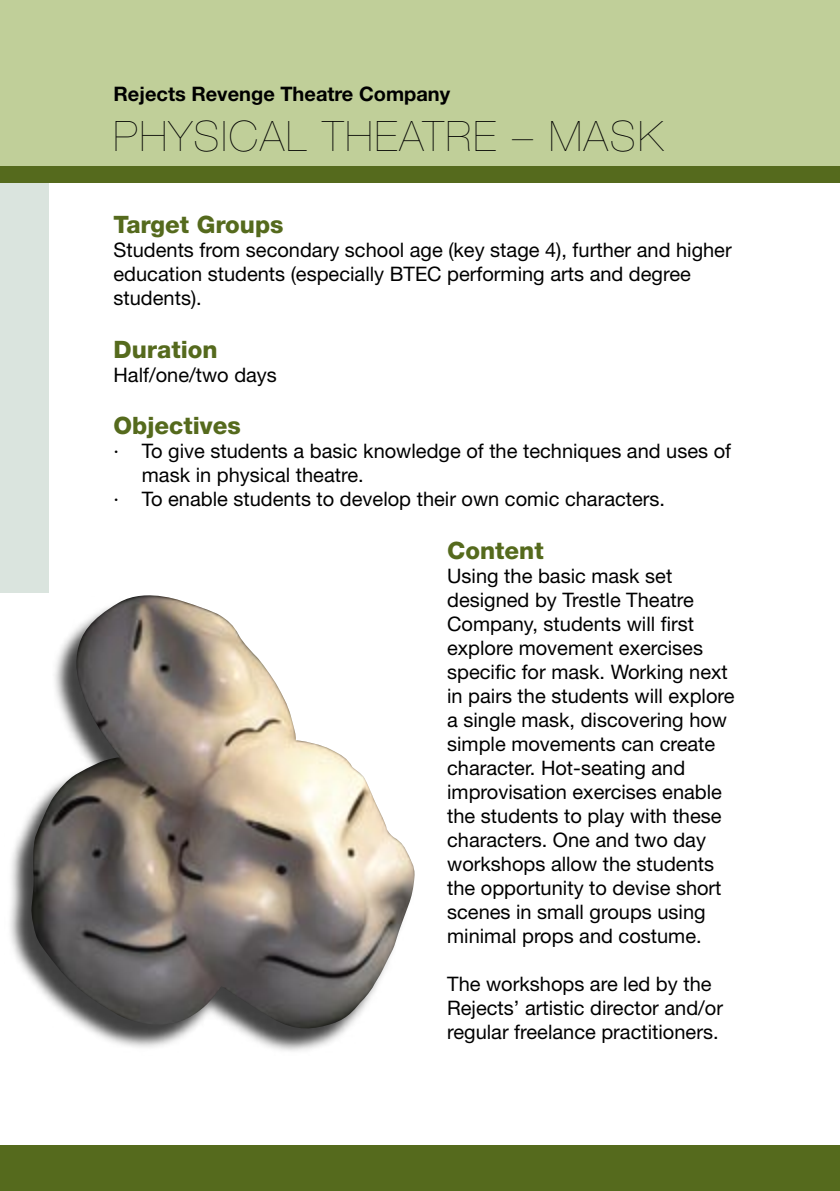
<style>
.page{position:relative;width:840px;height:1191px;background:#fff}
.page>*{position:absolute;margin:0;border:0;box-sizing:border-box;transform-origin:0 0}
.t1{font:200 42px "Helvetica Neue";letter-spacing:.05em;color:#000}
.t2{font:800 24px "Helvetica Neue";color:#556a1d}
.t3{font:20px/24px "Helvetica Neue";color:#000}
.t4{font:700 20px "Helvetica Neue";color:#000}
</style>
<div class="page">
<div style="left:0;top:0;width:48px;height:592px;background:#dae4de"></div>
<div style="left:0;top:0;width:839px;height:174px;background:#c0cf99"></div>
<div style="left:0;top:166px;width:839px;height:16px;background:#556a1d"></div>
<div style="left:0;top:1145px;width:839px;height:46px;background:#556a1d"></div>
<div style="left:4px;top:596px;width:409px;height:459px;background:#000;opacity:.75"></div>
<img style="left:31px;top:586px;width:384px;height:446px">
<p class="t4" style="left:113px;top:81px;width:338px">Rejects Revenge Theatre Company</p>
<h1 class="t1" style="left:113px;top:112px;width:550px">PHYSICAL THEATRE – MASK</h1>
<p class="t2" style="left:113px;top:210px;width:171px">Target Groups</p>
<p class="t3" style="left:113px;top:237px;width:619px">Students from secondary school age (key stage 4), further and higher education students (especially BTEC performing arts and degree students).</p>
<p class="t2" style="left:113px;top:335px;width:106px">Duration</p>
<p class="t3" style="left:113px;top:362px;width:165px">Half/one/two days</p>
<p class="t2" style="left:113px;top:411px;width:129px">Objectives</p>
<p class="t3" style="left:113px;top:439px;width:618px">· To give students a basic knowledge of the techniques and uses of</p>
<p class="t3" style="left:142px;top:463px;width:223px">mask in physical theatre.</p>
<p class="t3" style="left:113px;top:487px;width:553px">· To enable students to develop their own comic characters.</p>
<p class="t2" style="left:447px;top:536px;width:98px">Content</p>
<p class="t3" style="left:447px;top:564px;width:289px">Using the basic mask set designed by Trestle Theatre<br>Company, students will first explore movement exercises specific for mask. Working next in pairs the students will explore a single mask, discovering how simple movements can create character. Hot-seating and improvisation exercises enable the students to play with these characters. One and two day workshops allow the students the opportunity to devise short scenes in small groups using minimal props and costume.</p>
<p class="t3" style="left:447px;top:972px;width:277px">The workshops are led by the<br>Rejects’ artistic director and/or regular freelance practitioners.</p>
</div>
